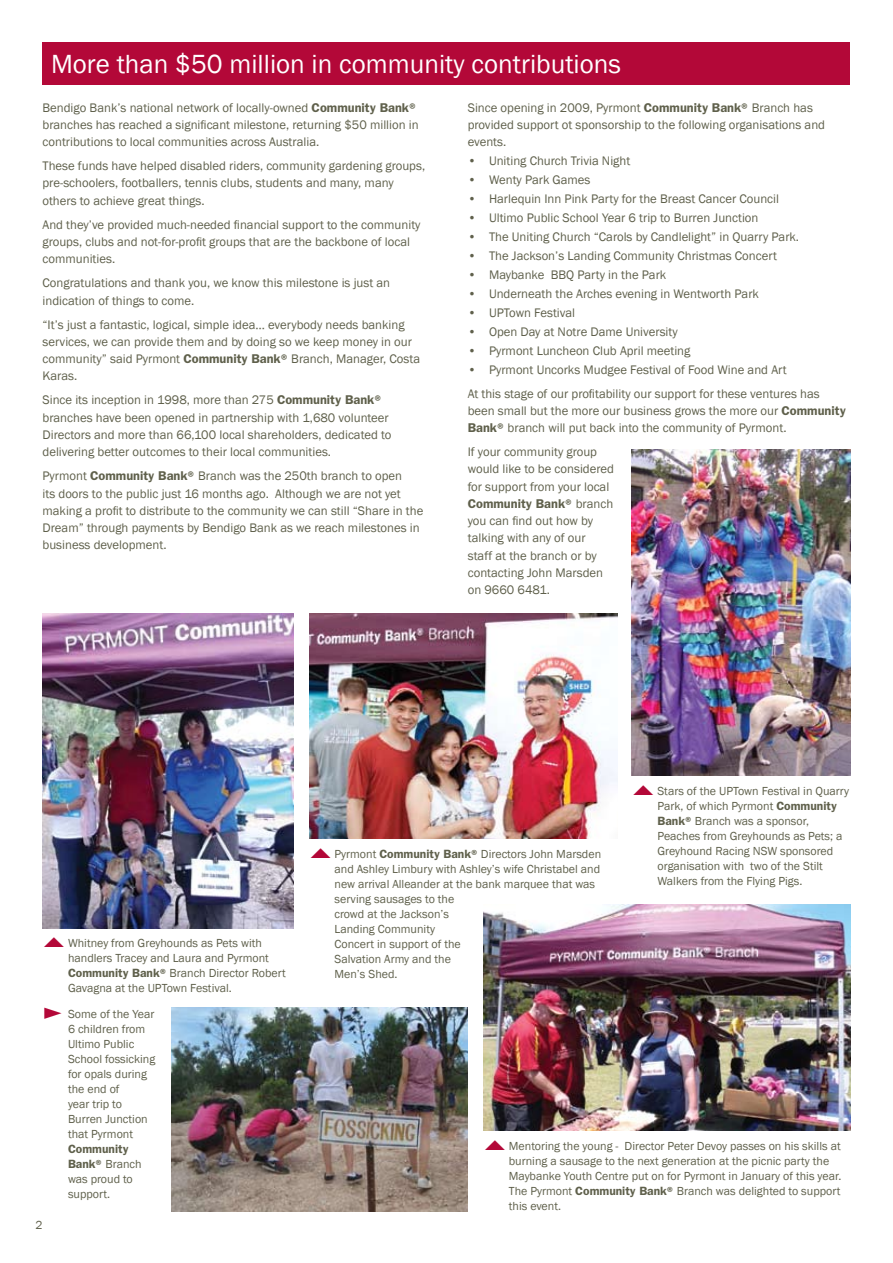
<style>
.page{position:relative;width:893px;height:1263px;background:#fff}
.page>*{position:absolute;margin:0;border:0;box-sizing:border-box;transform-origin:0 0}
.t1{font:27px "Franklin Gothic";color:#fff}
.t2{font:12.75px/17.2px "Franklin Gothic";color:#5f604b}
.t3{font:12px/15px "Franklin Gothic";color:#5f604b}
.s1{font-weight:600}
.s2{color:#b30838}
</style>
<div class="page">
<img style="left:309px;top:614px;width:308px;height:224px">
<img style="left:483px;top:905px;width:367px;height:226px">
<img style="left:172px;top:1008px;width:296px;height:204px">
<img style="left:43px;top:614px;width:250px;height:314px">
<img style="left:632px;top:449px;width:218px;height:327px">
<div style="left:43px;top:43px;width:807px;height:42px;background:#b30838"></div>
<h1 class="t1" style="left:51px;top:47px;width:571px">More than $50 million in community contributions</h1>
<p class="t2" style="left:43px;top:99px;width:378px;text-align:justify">Bendigo Bank’s national network of locally-owned <span class="s1">Community Bank® </span>branches has reached a significant milestone, returning $50 million in contributions to local communities across Australia.</p>
<p class="t2" style="left:43px;top:158px;width:384px">These funds have helped disabled riders, community gardening groups, pre-schoolers, footballers, tennis clubs, students and many, many others to achieve great things.</p>
<p class="t2" style="left:43px;top:216px;width:380px">And they’ve provided much-needed financial support to the community groups, clubs and not-for-profit groups that are the backbone of local communities.</p>
<p class="t2" style="left:43px;top:275px;width:349px">Congratulations and thank you, we know this milestone is just an indication of things to come.</p>
<p class="t2" style="left:43px;top:316px;width:379px">“It’s just a fantastic, logical, simple idea… everybody needs banking services, we can provide them and by doing so we keep money in our community” said Pyrmont <span class="s1">Community Bank®</span> Branch, Manager, Costa Karas.</p>
<p class="t2" style="left:43px;top:392px;width:350px">Since its inception in 1998, more than 275 <span class="s1">Community Bank® </span>branches have been opened in partnership with 1,680 volunteer Directors and more than 66,100 local shareholders, dedicated to delivering better outcomes to their local communities.</p>
<p class="t2" style="left:43px;top:468px;width:382px">Pyrmont <span class="s1">Community Bank®</span> Branch was the 250th branch to open<br>its doors to the public just 16 months ago. Although we are not yet making a profit to distribute to the community we can still “Share in the Dream” through payments by Bendigo Bank as we reach milestones in business development.</p>
<p class="t2" style="left:468px;top:99px;width:359px">Since opening in 2009, Pyrmont <span class="s1">Community Bank®</span> Branch has provided support ot sponsorship to the following organisations and events.</p>
<p class="t2" style="left:468px;top:153px;width:164px">• Uniting Church Trivia Night</p>
<p class="t2" style="left:468px;top:171px;width:124px">• Wenty Park Games</p>
<p class="t2" style="left:468px;top:190px;width:313px">• Harlequin Inn Pink Party for the Breast Cancer Council</p>
<p class="t2" style="left:468px;top:209px;width:292px">• Ultimo Public School Year 6 trip to Burren Junction</p>
<p class="t2" style="left:468px;top:228px;width:333px">• The Uniting Church “Carols by Candlelight” in Quarry Park.</p>
<p class="t2" style="left:468px;top:247px;width:311px">• The Jackson’s Landing Community Christmas Concert</p>
<p class="t2" style="left:468px;top:266px;width:200px">• Maybanke BBQ Party in the Park</p>
<p class="t2" style="left:468px;top:285px;width:293px">• Underneath the Arches evening in Wentworth Park</p>
<p class="t2" style="left:468px;top:304px;width:109px">• UPTown Festival</p>
<p class="t2" style="left:468px;top:323px;width:211px">• Open Day at Notre Dame University</p>
<p class="t2" style="left:468px;top:342px;width:224px">• Pyrmont Luncheon Club April meeting</p>
<p class="t2" style="left:468px;top:358px;width:353px;line-height:24px">• Pyrmont Uncorks Mudgee Festival of Food Wine and Art<br>At this stage of our profitability our support for these ventures has</p>
<p class="t2" style="left:468px;top:402px;width:379px">been small but the more our business grows the more our <span class="s1">Community<br>Bank®</span> branch will put back into the community of Pyrmont.</p>
<p class="t2" style="left:468px;top:444px;width:148px">If your community group would like to be considered for support from your local<br><span class="s1">Community Bank®</span> branch you can find out how by talking with any of our<br>staff at the branch or by contacting John Marsden on 9660 6481.</p>
<p class="t3" style="left:68px;top:936px;width:219px">Whitney from Greyhounds as Pets with handlers Tracey and Laura and Pyrmont <span class="s1">Community Bank®</span> Branch Director Robert Gavagna at the UPTown Festival.</p>
<p class="t3" style="left:68px;top:1007px;width:89px;text-indent:-26px"><span class="s2">◆</span> Some of the Year<br>6 children from<br>Ultimo Public<br>School fossicking for opals during the end of<br>year trip to<br>Burren Junction that Pyrmont</p>
<p class="t3" style="left:68px;top:1142px;width:75px"><span class="s1">Community<br>Bank®</span> Branch was proud to support.</p>
<p class="t3" style="left:35px;top:1217px;width:9px">2</p>
<p class="t3" style="left:334px;top:846px;width:268px">Pyrmont <span class="s1">Community Bank®</span> Directors John Marsden and Ashley Limbury with Ashley’s wife Christabel and new arrival Alleander at the bank marquee that was serving sausages to the<br>crowd at the Jackson’s<br>Landing Community<br>Concert in support of the<br>Salvation Army and the<br>Men’s Shed.</p>
<p class="t3" style="left:657px;top:783px;width:193px">Stars of the UPTown Festival in Quarry<br>Park, of which Pyrmont <span class="s1">Community<br>Bank®</span> Branch was a sponsor,<br>Peaches from Greyhounds as Pets; a<br>Greyhound Racing NSW sponsored organisation with two of the Stilt<br>Walkers from the Flying Pigs.</p>
<p class="t3" style="left:509px;top:1138px;width:334px">Mentoring the young - Director Peter Devoy passes on his skills at burning a sausage to the next generation at the picnic party the Maybanke Youth Centre put on for Pyrmont in January of this year.<br>The Pyrmont <span class="s1">Community Bank®</span> Branch was delighted to support this event.</p>
</div>
